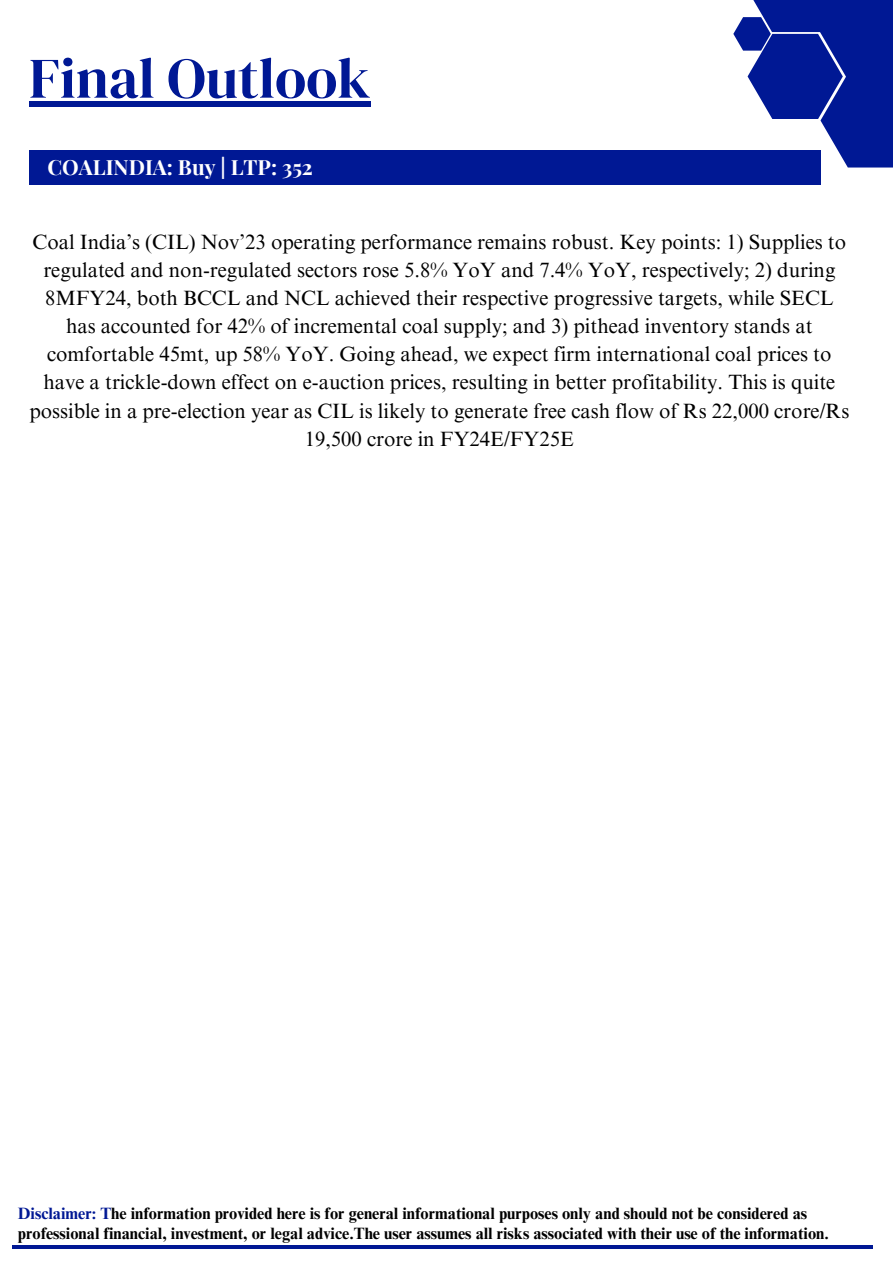
<style>
.page{position:relative;width:893px;height:1264px;background:#fff}
.page>*{position:absolute;margin:0;border:0;box-sizing:border-box;transform-origin:0 0}
.t1{font:57.15px "DM Serif Display";color:#001894}
.t2{font:700 21px "Playfair Display";color:#fff}
.t3{font:20.7px/28.2px "Times NRMT Pro";color:#000;text-align:center}
.t4{font:700 16.35px/19.6px "Times NRMT Pro";color:#000}
.s1{color:#001894}
</style>
<div class="page">
<div style="left:801px;top:0;width:91px;height:113px;background:#001894"></div>
<svg style="left:733px;top:17px;width:159px;height:150px"></svg>
<div style="left:744px;top:0;width:114px;height:32px;background:#001894"></div>
<div style="left:29px;top:150px;width:791px;height:35px;background:#001894"></div>
<hr style="left:13px;top:1245px;width:859px;height:4px;background:#001894">
<div style="left:29px;top:101px;width:341px;height:6px;background:#001894"></div>
<p class="t1" style="left:29px;top:38px;width:343px">Final Outlook</p>
<p class="t2" style="left:47px;top:153px;width:267px">COALINDIA: Buy | LTP: 352</p>
<p class="t3" style="left:29px;top:230px;width:821px">Coal India’s (CIL) Nov’23 operating performance remains robust. Key points: 1) Supplies to regulated and non-regulated sectors rose 5.8% YoY and 7.4% YoY, respectively; 2) during 8MFY24, both BCCL and NCL achieved their respective progressive targets, while SECL has accounted for 42% of incremental coal supply; and 3) pithead inventory stands at comfortable 45mt, up 58% YoY. Going ahead, we expect firm international coal prices to have a trickle-down effect on e-auction prices, resulting in better profitability. This is quite possible in a pre-election year as CIL is likely to generate free cash flow of Rs 22,000 crore/Rs 19,500 crore in FY24E/FY25E</p>
<p class="t4" style="left:18px;top:1205px;width:812px"><span class="s1">Disclaimer: T</span>he information provided here is for general informational purposes only and should not be considered as professional financial, investment, or legal advice.The user assumes all risks associated with their use of the information.</p>
</div>
